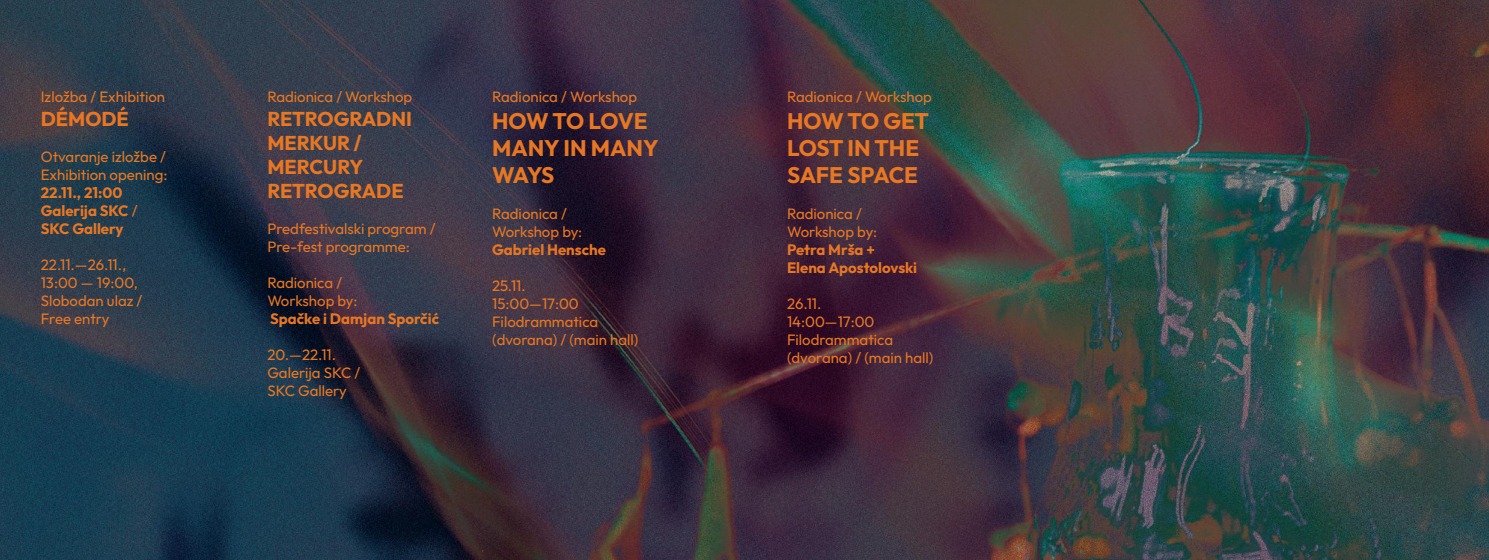
<style>
.page{position:relative;width:1489px;height:560px;background:#fff}
.page>*{position:absolute;margin:0;border:0;box-sizing:border-box;transform-origin:0 0}
.t1{font:700 22.5px/27px "Outfit";letter-spacing:-.01em;color:#e87724}
.t2{font:700 20px/24px "Outfit";color:#e87724}
.t3{font:15px/18px "Outfit";color:#e87724}
.t4{font:700 15px/18px "Outfit";color:#e87724}
.s1{font-weight:400}
</style>
<div class="page">
<img style="left:0;top:0;width:1488px;height:560px">
<p class="t3" style="left:41px;top:88px;width:126px">Izložba / Exhibition</p>
<h2 class="t2" style="left:41px;top:108px;width:90px">DÉMODÉ</h2>
<p class="t3" style="left:41px;top:148px;width:128px">Otvaranje izložbe /<br>Exhibition opening:</p>
<p class="t4" style="left:41px;top:184px;width:98px">22.11., 21:00<br>Galerija SKC <span class="s1">/<br></span>SKC Gallery</p>
<p class="t3" style="left:41px;top:256px;width:103px">22.11.—26.11.,<br>13:00 — 19:00,<br>Slobodan ulaz /<br>Free entry</p>
<p class="t3" style="left:267px;top:88px;width:146px">Radionica / Workshop</p>
<h2 class="t2" style="left:267px;top:108px;width:146px">RETROGRADNI<br>MERKUR /<br>MERCURY<br>RETROGRADE</h2>
<p class="t3" style="left:267px;top:220px;width:170px">Predfestivalski program /<br>Pre-fest programme:</p>
<p class="t3" style="left:267px;top:274px;width:92px">Radionica /<br>Workshop by:</p>
<p class="t4" style="left:270px;top:310px;width:170px">Spačke i Damjan Sporčić</p>
<p class="t3" style="left:267px;top:346px;width:94px">20.—22.11.<br>Galerija SKC /<br>SKC Gallery</p>
<p class="t3" style="left:492px;top:88px;width:146px">Radionica / Workshop</p>
<h1 class="t1" style="left:492px;top:108px;width:168px">HOW TO LOVE<br>MANY IN MANY<br>WAYS</h1>
<p class="t3" style="left:492px;top:205px;width:92px">Radionica /<br>Workshop by:</p>
<p class="t4" style="left:492px;top:241px;width:115px">Gabriel Hensche</p>
<p class="t3" style="left:492px;top:277px;width:148px">25.11.<br>15:00—17:00<br>Filodrammatica (dvorana) / (main hall)</p>
<p class="t3" style="left:787px;top:88px;width:146px">Radionica / Workshop</p>
<h1 class="t1" style="left:787px;top:108px;width:143px">HOW TO GET<br>LOST IN THE<br>SAFE SPACE</h1>
<p class="t3" style="left:787px;top:205px;width:92px">Radionica /<br>Workshop by:</p>
<p class="t4" style="left:787px;top:241px;width:132px">Petra Mrša +<br>Elena Apostolovski</p>
<p class="t3" style="left:787px;top:295px;width:148px">26.11.<br>14:00—17:00<br>Filodrammatica (dvorana) / (main hall)</p>
</div>
